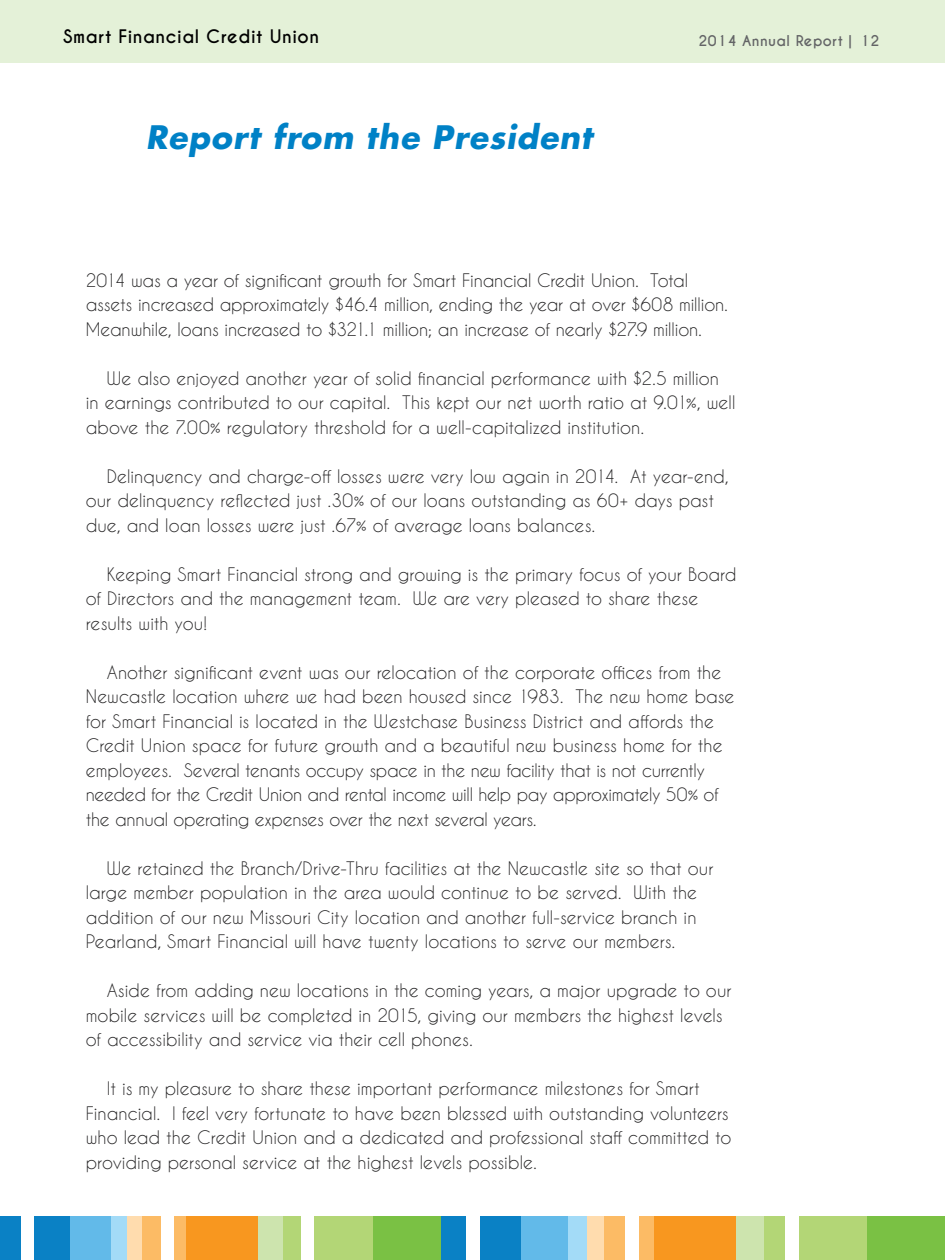
<style>
.page{position:relative;width:945px;height:1260px;background:#fff}
.page>*{position:absolute;margin:0;border:0;box-sizing:border-box;transform-origin:0 0}
.t1{font:italic 700 31.5px "Futura Std";letter-spacing:.03em;color:#0081c6}
.t2{font:17.5px/24.5px "Caviar Dreams";color:#292829}
.t3{font:700 17.5px "Caviar Dreams";letter-spacing:.03em;color:#000}
.t4{font:700 14px "Caviar Dreams";letter-spacing:.03em;color:#636466}
</style>
<div class="page">
<div style="left:0;top:0;width:945px;height:63px;background:#e4f1d8"></div>
<div style="left:866px;top:1217px;width:79px;height:43px;background:#7ac144"></div>
<div style="left:762px;top:1217px;width:105px;height:43px;background:#b3d676"></div>
<div style="left:736px;top:1217px;width:28px;height:43px;background:#cde4ae"></div>
<div style="left:441px;top:1217px;width:80px;height:43px;background:#0a81c5"></div>
<div style="left:521px;top:1217px;width:49px;height:43px;background:#62bae9"></div>
<div style="left:568px;top:1217px;width:21px;height:43px;background:#a3dbf7"></div>
<div style="left:654px;top:1217px;width:82px;height:43px;background:#f8971f"></div>
<div style="left:602px;top:1217px;width:52px;height:43px;background:#fcbb65"></div>
<div style="left:587px;top:1217px;width:16px;height:43px;background:#ffdcae"></div>
<div style="left:785px;top:1216px;width:14px;height:44px;background:#fff"></div>
<div style="left:625px;top:1216px;width:14px;height:44px;background:#fff"></div>
<div style="left:466px;top:1216px;width:14px;height:44px;background:#fff"></div>
<div style="left:372px;top:1217px;width:69px;height:43px;background:#7ac144"></div>
<div style="left:281px;top:1217px;width:92px;height:43px;background:#b3d676"></div>
<div style="left:258px;top:1217px;width:25px;height:43px;background:#cde4ae"></div>
<div style="left:0;top:1217px;width:70px;height:43px;background:#0a81c5"></div>
<div style="left:70px;top:1217px;width:43px;height:43px;background:#62bae9"></div>
<div style="left:111px;top:1217px;width:19px;height:43px;background:#a3dbf7"></div>
<div style="left:186px;top:1217px;width:72px;height:43px;background:#f8971f"></div>
<div style="left:141px;top:1217px;width:45px;height:43px;background:#fcbb65"></div>
<div style="left:128px;top:1217px;width:14px;height:43px;background:#ffdcae"></div>
<div style="left:301px;top:1216px;width:12px;height:44px;background:#fff"></div>
<div style="left:161px;top:1216px;width:13px;height:44px;background:#fff"></div>
<div style="left:22px;top:1216px;width:12px;height:44px;background:#fff"></div>
<p class="t3" style="left:63px;top:26px;width:257px">Smart Financial Credit Union</p>
<p class="t4" style="left:699px;top:32px;width:182px">2014 Annual Report | 12</p>
<h1 class="t1" style="left:146px;top:116px;width:448px">Report from the President</h1>
<p class="t2" style="left:86px;top:267px;width:644px">2014 was a year of significant growth for Smart Financial Credit Union. Total assets increased approximately $46.4 million, ending the year at over $608 million.<br>Meanwhile, loans increased to $321.1 million; an increase of nearly $27.9 million.</p>
<p class="t2" style="left:86px;top:365px;width:651px;text-indent:21px">We also enjoyed another year of solid financial performance with $2.5 million in earnings contributed to our capital. This kept our net worth ratio at 9.01%, well above the 7.00% regulatory threshold for a well-capitalized institution.</p>
<p class="t2" style="left:86px;top:463px;width:644px;text-indent:21px">Delinquency and charge-off losses were very low again in 2014. At year-end, our delinquency reflected just .30% of our loans outstanding as 60+ days past due, and loan losses were just .67% of average loans balances.</p>
<p class="t2" style="left:86px;top:561px;width:652px;text-indent:21px">Keeping Smart Financial strong and growing is the primary focus of your Board of Directors and the management team. We are very pleased to share these results with you!</p>
<p class="t2" style="left:86px;top:659px;width:650px;text-indent:21px">Another significant event was our relocation of the corporate offices from the Newcastle location where we had been housed since 1983. The new home base for Smart Financial is located in the Westchase Business District and affords the Credit Union space for future growth and a beautiful new business home for the employees. Several tenants occupy space in the new facility that is not currently needed for the Credit Union and rental income will help pay approximately 50% of the annual operating expenses over the next several years.</p>
<p class="t2" style="left:86px;top:855px;width:629px;text-indent:21px">We retained the Branch/Drive-Thru facilities at the Newcastle site so that our large member population in the area would continue to be served. With the addition of our new Missouri City location and another full-service branch in Pearland, Smart Financial will have twenty locations to serve our members.</p>
<p class="t2" style="left:86px;top:978px;width:647px;text-indent:21px">Aside from adding new locations in the coming years, a major upgrade to our mobile services will be completed in 2015, giving our members the highest levels of accessibility and service via their cell phones.</p>
<p class="t2" style="left:86px;top:1076px;width:647px;text-indent:21px">It is my pleasure to share these important performance milestones for Smart Financial. I feel very fortunate to have been blessed with outstanding volunteers who lead the Credit Union and a dedicated and professional staff committed to providing personal service at the highest levels possible.</p>
</div>
